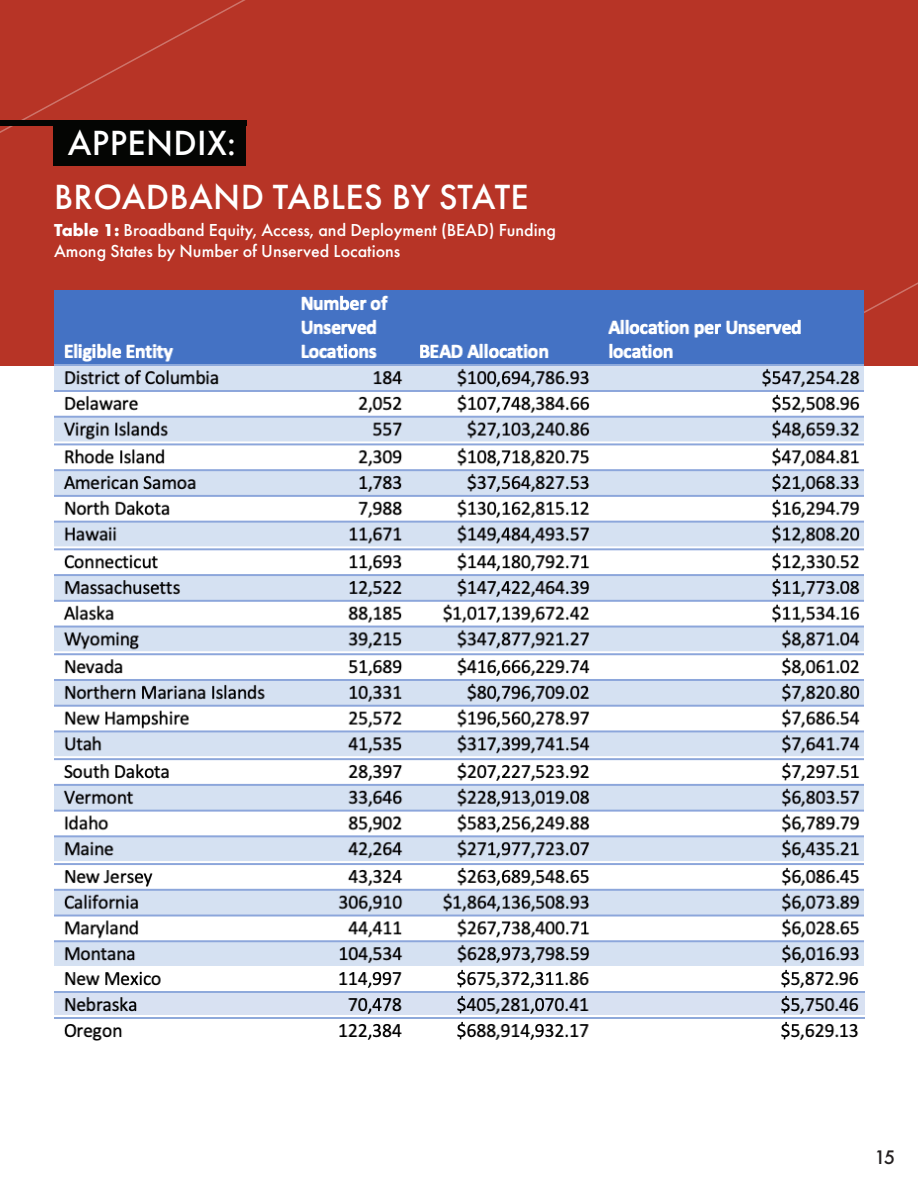
<style>
.page{position:relative;width:918px;height:1188px;background:#fff}
.page>*{position:absolute;margin:0;border:0;box-sizing:border-box;transform-origin:0 0}
.t1{font:500 36.3px "Futura PT";letter-spacing:.01em;color:#fff}
.t2{font:500 18px/21.6px "Futura PT";color:#fff}
.t3{font:500 18px "Futura";color:#231f20}
.s1{font-weight:700}
</style>
<div class="page">
<div style="left:0;top:0;width:918px;height:365px;background:#b73426"></div>
<svg style="left:0;top:0;width:247px;height:166px"></svg>
<svg style="left:576px;top:282px;width:342px;height:84px"></svg>
<img style="left:54px;top:368px;width:810px;height:673px">
<div style="left:0;top:121px;width:246px;height:5px;background:#040503"></div>
<div style="left:54px;top:123px;width:192px;height:43px;background:#040503"></div>
<img style="left:54px;top:291px;width:810px;height:77px">
<p class="t1" style="left:68px;top:121px;width:170px">APPENDIX:</p>
<p class="t1" style="left:54px;top:175px;width:476px">BROADBAND TABLES BY STATE</p>
<p class="t2" style="left:54px;top:219px;width:504px"><span class="s1">Table 1:</span> Broadband Equity, Access, and Deployment (BEAD) Funding<br>Among States by Number of Unserved Locations</p>
<p class="t3" style="left:874px;top:1145px;width:22px">15</p>
</div>
